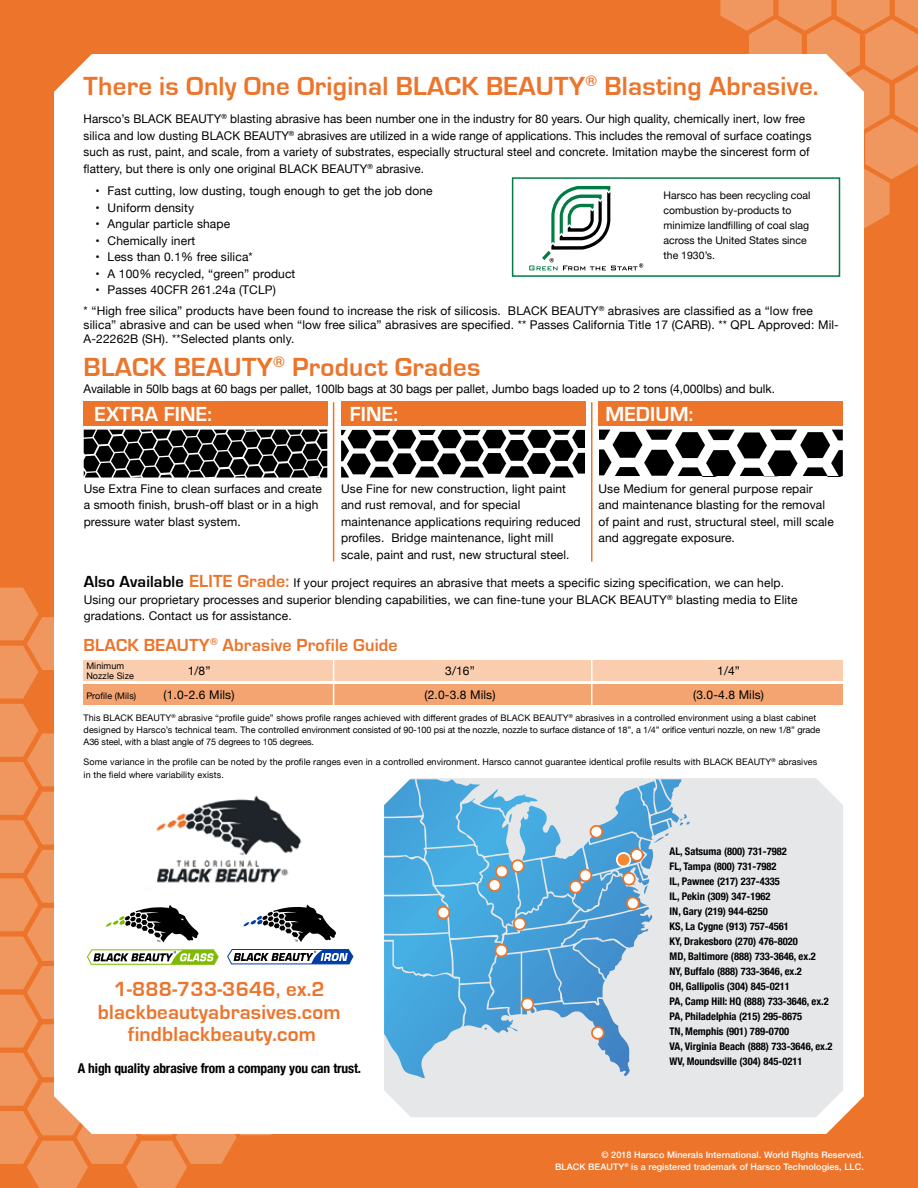
<style>
.page{position:relative;width:918px;height:1188px;background:#ec742b}
.page>*{position:absolute;margin:0;border:0;box-sizing:border-box;transform-origin:0 0}
.t1{font:700 27px "Eurostile";letter-spacing:.01em;color:#ec742b}
.t2{font:700 21px/22.5px "Eurostile";letter-spacing:.01em;color:#ec742b;text-align:center}
.t3{font:700 21px "Eurostile";letter-spacing:.01em;color:#fff}
.t4{font:700 18px "Eurostile";letter-spacing:.01em;color:#ec742b}
.t5{font:700 condensed 13.5px "Helvetica Neue";letter-spacing:-.01em;color:#000}
.t6{font:12px/16.5px "Helvetica Neue";letter-spacing:.01em;color:#000}
.t7{font:12px "Helvetica Neue";letter-spacing:-.01em;color:#000}
.t8{font:700 condensed 10.5px/15px "Helvetica Neue";color:#000}
.t9{font:10.5px/15px "Helvetica Neue";color:#000}
.t10{font:9px/12px "Helvetica Neue";letter-spacing:.01em;color:#000}
.t11{font:500 9px/12px "Helvetica Neue";letter-spacing:.01em;color:#fff;text-align:right}
.s1{font-family:"Eurostile";font-weight:700;font-size:16.5px}
.s2{font-family:"Eurostile";font-weight:700;font-size:18px;color:#ec742b}
</style>
<div class="page">
<svg style="left:720px;top:0;width:198px;height:229px"></svg>
<div style="left:54px;top:54px;width:810px;height:1080px;background:#fff"></div>
<svg style="left:529px;top:186px;width:114px;height:84px;background:#d4ded9"></svg>
<div style="left:512px;top:177px;width:328px;height:100px;border:2px solid #007d43"></div>
<hr style="left:333px;top:402px;width:1px;height:160px;background:#ec742b">
<hr style="left:591px;top:402px;width:1px;height:160px;background:#ec742b">
<svg style="left:84px;top:430px;width:243px;height:48px;background:#2d2d2d"></svg>
<svg style="left:341px;top:430px;width:244px;height:48px;background:#5e5e5e"></svg>
<svg style="left:599px;top:430px;width:244px;height:48px;background:#7c7c7c"></svg>
<div style="left:83px;top:661px;width:760px;height:20px;background:#f9cdae"></div>
<div style="left:83px;top:685px;width:760px;height:20px;background:#f3a471"></div>
<hr style="left:591px;top:658px;width:1px;height:49px;background:#fff">
<div style="left:83px;top:402px;width:245px;height:24px;background:#ec742b"></div>
<div style="left:341px;top:402px;width:245px;height:24px;background:#ec742b"></div>
<div style="left:598px;top:402px;width:245px;height:24px;background:#ec742b"></div>
<svg style="left:0;top:588px;width:353px;height:600px;background:#f0d6c5"></svg>
<div style="left:384px;top:778px;width:459px;height:339px;background:#e6e7e8"></div>
<svg style="left:384px;top:779px;width:306px;height:300px;background:#87bedf"></svg>
<div style="left:514px;top:918px;width:11px;height:12px;background:#fff;border-radius:50%"></div>
<div style="left:513px;top:917px;width:13px;height:13px;border:2px solid #ec742b;border-radius:50%"></div>
<div style="left:496px;top:945px;width:11px;height:11px;background:#fff;border-radius:50%"></div>
<div style="left:495px;top:944px;width:13px;height:13px;border:2px solid #ec742b;border-radius:50%"></div>
<div style="left:522px;top:998px;width:11px;height:12px;background:#fff;border-radius:50%"></div>
<div style="left:521px;top:997px;width:13px;height:14px;border:2px solid #ec742b;border-radius:50%"></div>
<div style="left:438px;top:907px;width:11px;height:11px;background:#fff;border-radius:50%"></div>
<div style="left:437px;top:906px;width:13px;height:13px;border:2px solid #ec742b;border-radius:50%"></div>
<div style="left:489px;top:879px;width:11px;height:12px;background:#fff;border-radius:50%"></div>
<div style="left:488px;top:878px;width:13px;height:14px;border:2px solid #ec742b;border-radius:50%"></div>
<div style="left:496px;top:866px;width:12px;height:11px;background:#fff;border-radius:50%"></div>
<div style="left:495px;top:865px;width:14px;height:13px;border:2px solid #ec742b;border-radius:50%"></div>
<div style="left:512px;top:860px;width:12px;height:12px;background:#fff;border-radius:50%"></div>
<div style="left:511px;top:859px;width:14px;height:14px;border:2px solid #ec742b;border-radius:50%"></div>
<div style="left:570px;top:881px;width:12px;height:12px;background:#fff;border-radius:50%"></div>
<div style="left:569px;top:880px;width:13px;height:14px;border:2px solid #ec742b;border-radius:50%"></div>
<div style="left:580px;top:870px;width:11px;height:11px;background:#fff;border-radius:50%"></div>
<div style="left:579px;top:869px;width:13px;height:13px;border:2px solid #ec742b;border-radius:50%"></div>
<div style="left:617px;top:853px;width:13px;height:13px;background:#f68933;border-radius:50%"></div>
<div style="left:616px;top:852px;width:15px;height:15px;border:2px solid #fff;border-radius:50%"></div>
<div style="left:631px;top:849px;width:12px;height:12px;background:#fff;border-radius:50%"></div>
<div style="left:630px;top:848px;width:14px;height:14px;border:2px solid #ec742b;border-radius:50%"></div>
<div style="left:591px;top:826px;width:11px;height:12px;background:#fff;border-radius:50%"></div>
<div style="left:590px;top:825px;width:13px;height:13px;border:2px solid #ec742b;border-radius:50%"></div>
<div style="left:623px;top:873px;width:12px;height:12px;background:#fff;border-radius:50%"></div>
<div style="left:622px;top:872px;width:14px;height:14px;border:2px solid #ec742b;border-radius:50%"></div>
<div style="left:627px;top:897px;width:12px;height:12px;background:#fff;border-radius:50%"></div>
<div style="left:626px;top:897px;width:14px;height:13px;border:2px solid #ec742b;border-radius:50%"></div>
<div style="left:592px;top:1027px;width:12px;height:12px;background:#fff;border-radius:50%"></div>
<div style="left:591px;top:1026px;width:14px;height:14px;border:2px solid #ec742b;border-radius:50%"></div>
<h1 class="t1" style="left:84px;top:71px;width:737px">There is Only One Original BLACK BEAUTY<sup>®</sup> Blasting Abrasive.</h1>
<p class="t6" style="left:84px;top:111px;width:729px">Harsco’s BLACK BEAUTY<sup>®</sup> blasting abrasive has been number one in the industry for 80 years. Our high quality, chemically inert, low free silica and low dusting BLACK BEAUTY<sup>®</sup> abrasives are utilized in a wide range of applications. This includes the removal of surface coatings such as rust, paint, and scale, from a variety of substrates, especially structural steel and concrete. Imitation maybe the sincerest form of flattery, but there is only one original BLACK BEAUTY<sup>®</sup> abrasive.</p>
<p class="t6" style="left:96px;top:183px;width:339px">• Fast cutting, low dusting, tough enough to get the job done</p>
<p class="t6" style="left:96px;top:200px;width:100px">• Uniform density</p>
<p class="t6" style="left:96px;top:216px;width:136px">• Angular particle shape</p>
<p class="t6" style="left:96px;top:233px;width:101px">• Chemically inert</p>
<p class="t6" style="left:96px;top:249px;width:159px">• Less than 0.1% free silica*</p>
<p class="t6" style="left:96px;top:266px;width:201px">• A 100% recycled, “green” product</p>
<p class="t6" style="left:84px;top:280px;width:731px;line-height:20.4px;text-indent:12px">• Passes 40CFR 261.24a (TCLP)<br>* “High free silica” products have been found to increase the risk of silicosis. BLACK BEAUTY<sup>®</sup> abrasives are classified as a “low free</p>
<p class="t6" style="left:84px;top:318px;width:757px;line-height:14.4px">silica” abrasive and can be used when “low free silica” abrasives are specified. ** Passes California Title 17 (CARB). ** QPL Approved: Mil-<br>A-22262B (SH). **Selected plants only.</p>
<h1 class="t1" style="left:84px;top:353px;width:398px">BLACK BEAUTY<sup>®</sup> Product Grades</h1>
<p class="t7" style="left:84px;top:380px;width:693px">Available in 50lb bags at 60 bags per pallet, 100lb bags at 30 bags per pallet, Jumbo bags loaded up to 2 tons (4,000lbs) and bulk.</p>
<p class="t9" style="left:664px;top:189px;width:149px">Harsco has been recycling coal combustion by-products to minimize landfilling of coal slag across the United States since the 1930’s.</p>
<h2 class="t3" style="left:95px;top:402px;width:119px">EXTRA FINE:</h2>
<h2 class="t3" style="left:350px;top:402px;width:50px">FINE:</h2>
<h2 class="t3" style="left:605px;top:402px;width:90px">MEDIUM:</h2>
<p class="t6" style="left:84px;top:481px;width:240px">Use Extra Fine to clean surfaces and create a smooth finish, brush-off blast or in a high pressure water blast system.</p>
<p class="t6" style="left:341px;top:481px;width:241px">Use Fine for new construction, light paint and rust removal, and for special maintenance applications requiring reduced profiles. Bridge maintenance, light mill scale, paint and rust, new structural steel.</p>
<p class="t6" style="left:599px;top:481px;width:237px">Use Medium for general purpose repair and maintenance blasting for the removal of paint and rust, structural steel, mill scale and aggregate exposure.</p>
<p class="t6" style="left:84px;top:575px;width:715px"><span class="s1">Also Available</span> <span class="s2">ELITE Grade:</span> If your project requires an abrasive that meets a specific sizing specification, we can help.<br>Using our proprietary processes and superior blending capabilities, we can fine-tune your BLACK BEAUTY<sup>®</sup> blasting media to Elite gradations. Contact us for assistance.</p>
<h3 class="t4" style="left:84px;top:635px;width:315px">BLACK BEAUTY<sup>®</sup> Abrasive Profile Guide</h3>
<p class="t6" style="left:188px;top:663px;width:24px">1/8”</p>
<p class="t6" style="left:445px;top:663px;width:31px">3/16”</p>
<p class="t6" style="left:717px;top:663px;width:24px">1/4”</p>
<p class="t6" style="left:164px;top:687px;width:72px">(1.0-2.6 Mils)</p>
<p class="t6" style="left:425px;top:687px;width:72px">(2.0-3.8 Mils)</p>
<p class="t6" style="left:693px;top:687px;width:72px">(3.0-4.8 Mils)</p>
<p class="t10" style="left:84px;top:713px;width:738px">This BLACK BEAUTY<sup>®</sup> abrasive “profile guide” shows profile ranges achieved with different grades of BLACK BEAUTY<sup>®</sup> abrasives in a controlled environment using a blast cabinet designed by Harsco’s technical team. The controlled environment consisted of 90-100 psi at the nozzle, nozzle to surface distance of 18”, a 1/4” orifice venturi nozzle, on new 1/8” grade<br>A36 steel, with a blast angle of 75 degrees to 105 degrees.</p>
<p class="t10" style="left:84px;top:755px;width:735px;line-height:13.5px">Some variance in the profile can be noted by the profile ranges even in a controlled environment. Harsco cannot guarantee identical profile results with BLACK BEAUTY<sup>®</sup> abrasives in the field where variability exists.</p>
<p class="t10" style="left:86px;top:661px;width:49px;line-height:10.5px">Minimum<br>Nozzle Size</p>
<p class="t10" style="left:86px;top:690px;width:51px">Profile (Mils)</p>
<h2 class="t2" style="left:98px;top:978px;width:244px">1-888-733-3646, ex.2 blackbeautyabrasives.com findblackbeauty.com</h2>
<p class="t5" style="left:78px;top:1057px;width:285px">A high quality abrasive from a company you can trust.</p>
<p class="t8" style="left:670px;top:843px;width:165px">AL, Satsuma (800) 731-7982<br>FL, Tampa (800) 731-7982<br>IL, Pawnee (217) 237-4335<br>IL, Pekin (309) 347-1962<br>IN, Gary (219) 944-6250<br>KS, La Cygne (913) 757-4561<br>KY, Drakesboro (270) 476-8020<br>MD, Baltimore (888) 733-3646, ex.2<br>NY, Buffalo (888) 733-3646, ex.2<br>OH, Gallipolis (304) 845-0211<br>PA, Camp Hill: HQ (888) 733-3646, ex.2<br>PA, Philadelphia (215) 295-8675<br>TN, Memphis (901) 789-0700<br>VA, Virginia Beach (888) 733-3646, ex.2<br>WV, Moundsville (304) 845-0211</p>
<p class="t11" style="left:555px;top:1149px;width:310px">© 2018 Harsco Minerals International. World Rights Reserved.<br>BLACK BEAUTY<sup>®</sup> is a registered trademark of Harsco Technologies, LLC.</p>
</div>
